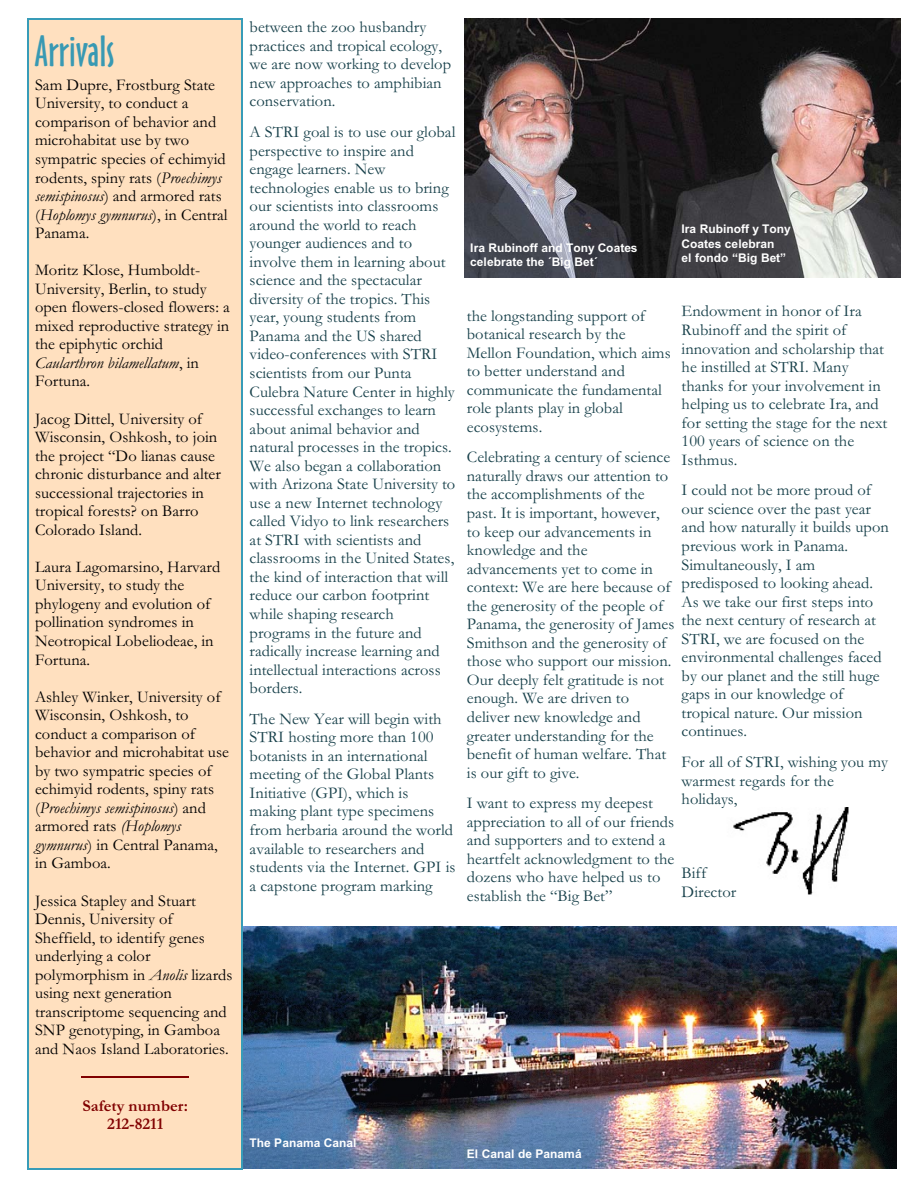
<style>
.page{position:relative;width:918px;height:1188px;background:#fff}
.page>*{position:absolute;margin:0;border:0;box-sizing:border-box;transform-origin:0 0}
.t1{font:40.5px "Oz Handicraft BT";letter-spacing:.01em;color:#3899b3}
.t2{font:16.5px/18.6px "Garamond";color:#17404a}
.t3{font:16.5px/18.6px "Garamond";color:#000}
.t4{font:700 16.5px/18.6px "Garamond";color:#800000;text-align:center}
.t5{font:700 12px/14.4px "Arial";color:#fff}
.s1{font-style:italic}
</style>
<div class="page">
<img style="left:243px;top:926px;width:653px;height:243px">
<div style="left:27px;top:18px;width:216px;height:1152px;background:#ffe0bf"></div>
<hr style="left:81px;top:1077px;width:108px;height:1px;background:#800000">
<hr style="left:27px;top:18px;width:1px;height:1151px;background:#389cb8">
<hr style="left:242px;top:18px;width:1px;height:1151px;background:#389cb8">
<hr style="left:27px;top:18px;width:216px;height:1px;background:#389cb8">
<hr style="left:27px;top:1168px;width:216px;height:2px;background:#389cb8">
<img style="left:465px;top:18px;width:435px;height:259px">
<img style="left:733px;top:807px;width:116px;height:88px">
<h1 class="t1" style="left:35px;top:35px;width:81px">Arrivals</h1>
<p class="t3" style="left:35px;top:77px;width:194px">Sam Dupre, Frostburg State<br>University, to conduct a comparison of behavior and microhabitat use by two sympatric species of echimyid rodents, spiny rats (<span class="s1">Proechimys semispinosus</span>) and armored rats (<span class="s1">Hoplomys gymnurus</span>), in Central<br>Panama.</p>
<p class="t3" style="left:35px;top:263px;width:196px">Moritz Klose, Humboldt-<br>University, Berlin, to study open flowers-closed flowers: a mixed reproductive strategy in the epiphytic orchid<br><span class="s1">Caularthron bilamellatum</span>, in<br>Fortuna.</p>
<p class="t3" style="left:35px;top:411px;width:187px">Jacog Dittel, University of<br>Wisconsin, Oshkosh, to join the project “Do lianas cause chronic disturbance and alter successional trajectories in tropical forests? on Barro<br>Colorado Island.</p>
<p class="t3" style="left:35px;top:559px;width:187px">Laura Lagomarsino, Harvard<br>University, to study the phylogeny and evolution of pollination syndromes in<br>Neotropical Lobeliodeae, in<br>Fortuna.</p>
<p class="t3" style="left:35px;top:689px;width:196px">Ashley Winker, University of<br>Wisconsin, Oshkosh, to conduct a comparison of behavior and microhabitat use by two sympatric species of echimyid rodents, spiny rats (<span class="s1">Proechimys semispinosus</span>) and armored rats <span class="s1">(Hoplomys gymnurus</span>) in Central Panama, in Gamboa.</p>
<p class="t3" style="left:35px;top:893px;width:199px">Jessica Stapley and Stuart<br>Dennis, University of<br>Sheffield, to identify genes underlying a color polymorphism in <span class="s1">Anolis</span> lizards using next generation transcriptome sequencing and<br>SNP genotyping, in Gamboa and Naos Island Laboratories.</p>
<p class="t2" style="left:250px;top:20px;width:203px">between the zoo husbandry practices and tropical ecology, we are now working to develop new approaches to amphibian conservation.</p>
<p class="t2" style="left:250px;top:124px;width:207px">A STRI goal is to use our global perspective to inspire and engage learners. New technologies enable us to bring our scientists into classrooms around the world to reach younger audiences and to involve them in learning about science and the spectacular diversity of the tropics. This year, young students from<br>Panama and the US shared video-conferences with STRI scientists from our Punta<br>Culebra Nature Center in highly successful exchanges to learn about animal behavior and natural processes in the tropics.<br>We also began a collaboration with Arizona State University to use a new Internet technology called Vidyo to link researchers at STRI with scientists and classrooms in the United States, the kind of interaction that will reduce our carbon footprint while shaping research programs in the future and radically increase learning and intellectual interactions across borders.</p>
<p class="t2" style="left:250px;top:711px;width:207px">The New Year will begin with<br>STRI hosting more than 100 botanists in an international meeting of the Global Plants<br>Initiative (GPI), which is making plant type specimens from herbaria around the world available to researchers and students via the Internet. GPI is a capstone program marking</p>
<p class="t5" style="left:470px;top:242px;width:169px">Ira Rubinoff and Tony Coates celebrate the ´Big Bet´</p>
<p class="t5" style="left:682px;top:223px;width:111px">Ira Rubinoff y Tony<br>Coates celebran<br>el fondo “Big Bet”</p>
<p class="t2" style="left:682px;top:304px;width:207px">Endowment in honor of Ira<br>Rubinoff and the spirit of innovation and scholarship that he instilled at STRI. Many thanks for your involvement in helping us to celebrate Ira, and for setting the stage for the next<br>100 years of science on the<br>Isthmus.</p>
<p class="t2" style="left:682px;top:483px;width:209px">I could not be more proud of our science over the past year and how naturally it builds upon previous work in Panama.<br>Simultaneously, I am predisposed to looking ahead.<br>As we take our first steps into the next century of research at<br>STRI, we are focused on the environmental challenges faced by our planet and the still huge gaps in our knowledge of tropical nature. Our mission continues.</p>
<p class="t2" style="left:682px;top:754px;width:208px">For all of STRI, wishing you my warmest regards for the holidays,</p>
<p class="t2" style="left:467px;top:308px;width:205px">the longstanding support of botanical research by the<br>Mellon Foundation, which aims to better understand and communicate the fundamental role plants play in global ecosystems.</p>
<p class="t2" style="left:467px;top:450px;width:209px">Celebrating a century of science naturally draws our attention to the accomplishments of the past. It is important, however, to keep our advancements in knowledge and the advancements yet to come in context: We are here because of the generosity of the people of<br>Panama, the generosity of James<br>Smithson and the generosity of those who support our mission.<br>Our deeply felt gratitude is not enough. We are driven to deliver new knowledge and greater understanding for the benefit of human welfare. That is our gift to give.</p>
<p class="t2" style="left:467px;top:796px;width:209px">I want to express my deepest appreciation to all of our friends and supporters and to extend a heartfelt acknowledgment to the dozens who have helped us to establish the “Big Bet”</p>
<p class="t2" style="left:682px;top:866px;width:56px">Biff<br>Director</p>
<p class="t4" style="left:82px;top:1098px;width:107px">Safety number:<br>212-8211</p>
<p class="t5" style="left:250px;top:1137px;width:108px">The Panama Canal</p>
<p class="t5" style="left:467px;top:1147px;width:116px">El Canal de Panamá</p>
</div>
